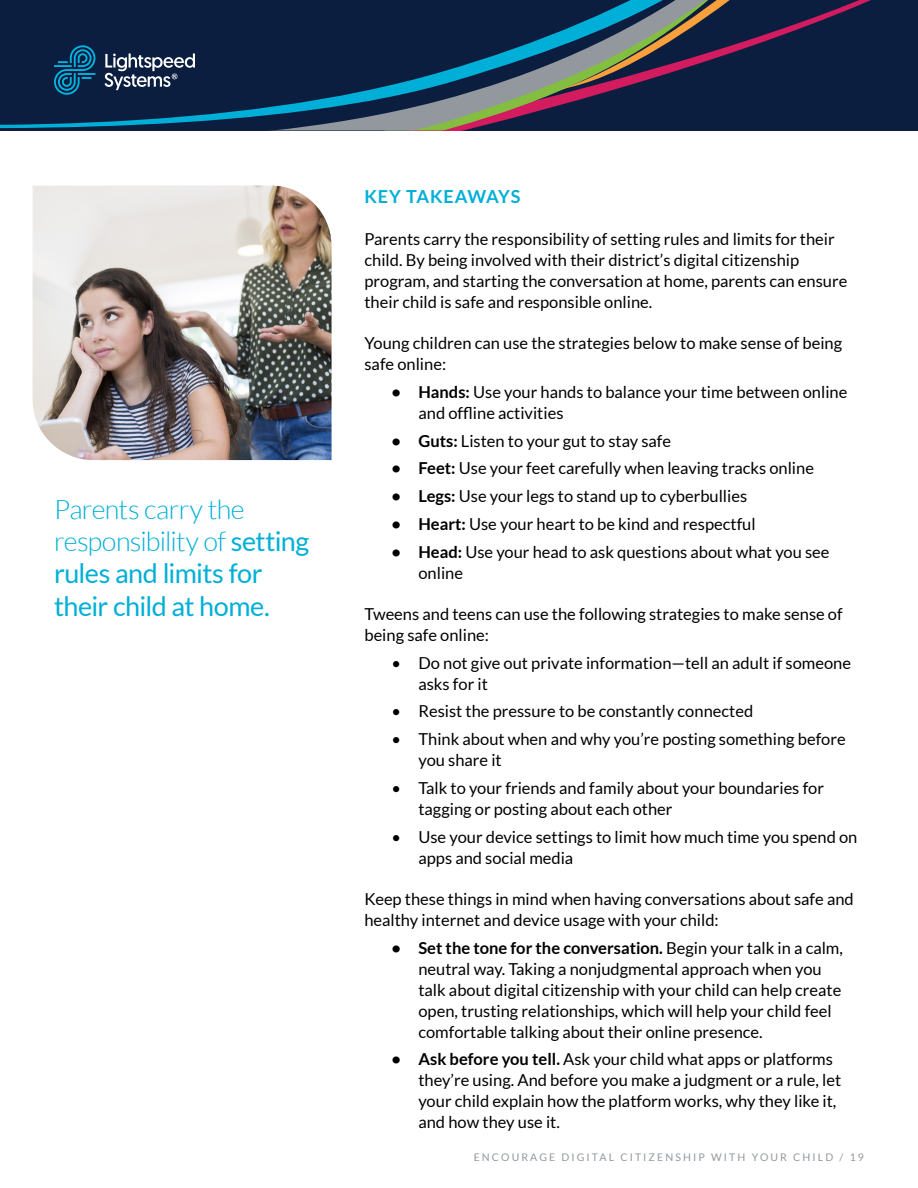
<style>
.page{position:relative;width:918px;height:1188px;background:#fff}
.page>*{position:absolute;margin:0;border:0;box-sizing:border-box;transform-origin:0 0}
.t1{font:27px/32.4px "Lato";letter-spacing:-.02em;color:#00afd7}
.t2{font:700 18px "Lato";letter-spacing:.05em;color:#00afd7}
.t3{font:16.5px/21px "Lato";color:#000}
.t4{font:10.5px "Lato";letter-spacing:.2em;color:#92989e}
.s1{font-weight:300}
.s2{font-weight:700}
</style>
<div class="page">
<svg style="left:0;top:0;width:918px;height:130px;background:#162f4e"></svg>
<svg style="left:561px;top:0;width:357px;height:90px;background:#2d3750"></svg>
<svg style="left:54px;top:45px;width:41px;height:50px;background:#074c71"></svg>
<svg style="left:104px;top:53px;width:91px;height:37px;background:#4b5972"></svg>
<img style="left:33px;top:185px;width:299px;height:275px">
<h1 class="t1" style="left:54px;top:492px;width:257px"><span class="s1">Parents carry the responsibility of</span> setting rules and limits for their child at home.</h1>
<p class="t2" style="left:364px;top:187px;width:158px">KEY TAKEAWAYS</p>
<p class="t3" style="left:364px;top:228px;width:484px">Parents carry the responsibility of setting rules and limits for their child. By being involved with their district’s digital citizenship program, and starting the conversation at home, parents can ensure their child is safe and responsible online.</p>
<p class="t3" style="left:364px;top:332px;width:479px">Young children can use the strategies below to make sense of being safe online:</p>
<p class="t3" style="left:418px;top:381px;width:430px;text-indent:-27px"><span class="s2">• Hands:</span> Use your hands to balance your time between online and offline activities</p>
<p class="t3" style="left:391px;top:430px;width:281px"><span class="s2">• Guts:</span> Listen to your gut to stay safe</p>
<p class="t3" style="left:391px;top:458px;width:424px"><span class="s2">• Feet:</span> Use your feet carefully when leaving tracks online</p>
<p class="t3" style="left:391px;top:485px;width:357px"><span class="s2">• Legs:</span> Use your legs to stand up to cyberbullies</p>
<p class="t3" style="left:391px;top:513px;width:366px"><span class="s2">• Heart:</span> Use your heart to be kind and respectful</p>
<p class="t3" style="left:418px;top:541px;width:413px;text-indent:-27px"><span class="s2">• Head:</span> Use your head to ask questions about what you see online</p>
<p class="t3" style="left:364px;top:603px;width:480px">Tweens and teens can use the following strategies to make sense of being safe online:</p>
<p class="t3" style="left:418px;top:652px;width:434px;text-indent:-27px">• Do not give out private information—tell an adult if someone asks for it</p>
<p class="t3" style="left:391px;top:701px;width:363px">• Resist the pressure to be constantly connected</p>
<p class="t3" style="left:418px;top:728px;width:429px;text-indent:-27px">• Think about when and why you’re posting something before you share it</p>
<p class="t3" style="left:418px;top:777px;width:407px;text-indent:-27px">• Talk to your friends and family about your boundaries for tagging or posting about each other</p>
<p class="t3" style="left:418px;top:826px;width:440px;text-indent:-27px">• Use your device settings to limit how much time you spend on apps and social media</p>
<p class="t3" style="left:364px;top:888px;width:491px">Keep these things in mind when having conversations about safe and healthy internet and device usage with your child:</p>
<p class="t3" style="left:418px;top:937px;width:426px;text-indent:-27px"><span class="s2">• Set the tone for the conversation.</span> Begin your talk in a calm, neutral way. Taking a nonjudgmental approach when you talk about digital citizenship with your child can help create open, trusting relationships, which will help your child feel comfortable talking about their online presence.</p>
<p class="t3" style="left:418px;top:1049px;width:424px;text-indent:-27px"><span class="s2">• Ask before you tell.</span> Ask your child what apps or platforms they’re using. And before you make a judgment or a rule, let your child explain how the platform works, why they like it, and how they use it.</p>
<p class="t4" style="left:474px;top:1151px;width:392px">ENCOURAGE DIGITAL CITIZENSHIP WITH YOUR CHILD / 19</p>
</div>
